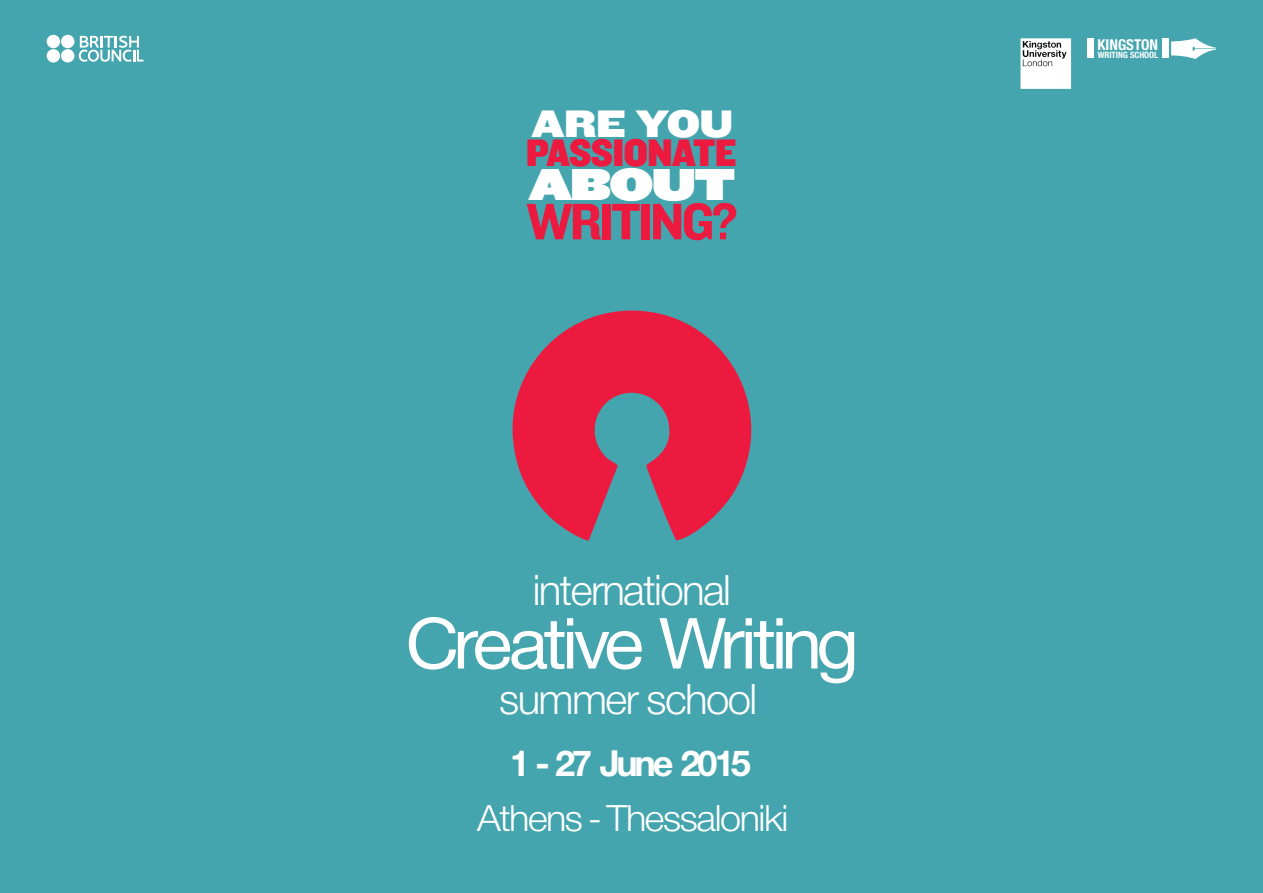
<style>
.page{position:relative;width:1263px;height:893px;background:#44a5ae}
.page>*{position:absolute;margin:0;border:0;box-sizing:border-box;transform-origin:0 0}
.t1{font:75.6px "Helvetica Neue Greek";letter-spacing:-.06em;color:#fff;scale:1.04 1}
.t2{font:53.25px "Knockout 51 Middleweight";letter-spacing:-.05em;color:#ed1a40}
.t3{font:46.5px "Knockout 94 Ultmt Sumo";letter-spacing:-.03em;color:#fff}
.t4{font:300 44.85px "Helvetica Neue Greek";letter-spacing:-.035em;color:#fff}
.t5{font:39.75px "Knockout 71 Full Middlewt";letter-spacing:-.025em;color:#ed1a40}
.t6{font:39.75px "Knockout 73 Full Heviweight";letter-spacing:-.035em;color:#fff}
.t7{font:300 38.85px "Helvetica Neue Greek";letter-spacing:-.035em;color:#fff;scale:1.04 1}
.t8{font:700 38.55px "Helvetica Neue Greek";letter-spacing:-.085em;color:#fff}
.t9{font:700 condensed 16.05px "Helvetica Neue Greek";color:#fff}
.t10{font:700 condensed 9.45px "Helvetica Neue Greek";color:#fff}
</style>
<div class="page">
<svg style="left:512px;top:310px;width:240px;height:231px;fill:#ed1a40"></svg>
<svg style="left:79px;top:36px;width:65px;height:26px"></svg>
<div style="left:47px;top:35px;width:13px;height:13px;background:#fff;border-radius:50%"></div>
<div style="left:61px;top:35px;width:13px;height:13px;background:#fff;border-radius:50%"></div>
<div style="left:47px;top:49px;width:13px;height:14px;background:#fff;border-radius:50%"></div>
<div style="left:61px;top:49px;width:13px;height:14px;background:#fff;border-radius:50%"></div>
<svg style="left:1020px;top:38px;width:51px;height:51px;background:#e1e2e3"></svg>
<div style="left:1087px;top:39px;width:7px;height:19px;background:#fff"></div>
<div style="left:1162px;top:39px;width:6px;height:19px;background:#fff"></div>
<svg style="left:1171px;top:38px;width:45px;height:21px"></svg>
<p class="t6" style="left:532px;top:105px;width:204px">ARE YOU</p>
<p class="t5" style="left:526px;top:134px;width:212px">PASSIONATE</p>
<p class="t3" style="left:530px;top:163px;width:207px">ABOUT</p>
<p class="t2" style="left:526px;top:197px;width:213px">WRITING?</p>
<p class="t4" style="left:533px;top:570px;width:200px">international</p>
<h1 class="t1" style="left:406px;top:609px;width:437px">Creative Writing</h1>
<p class="t4" style="left:499px;top:679px;width:260px">summer school</p>
<p class="t8" style="left:510px;top:746px;width:243px">1 - 27 June 2015</p>
<p class="t7" style="left:477px;top:800px;width:301px">Athens - Thessaloniki</p>
<p class="t9" style="left:1097px;top:38px;width:62px">KINGSTON</p>
<p class="t10" style="left:1098px;top:51px;width:62px">WRITING SCHOOL</p>
</div>
